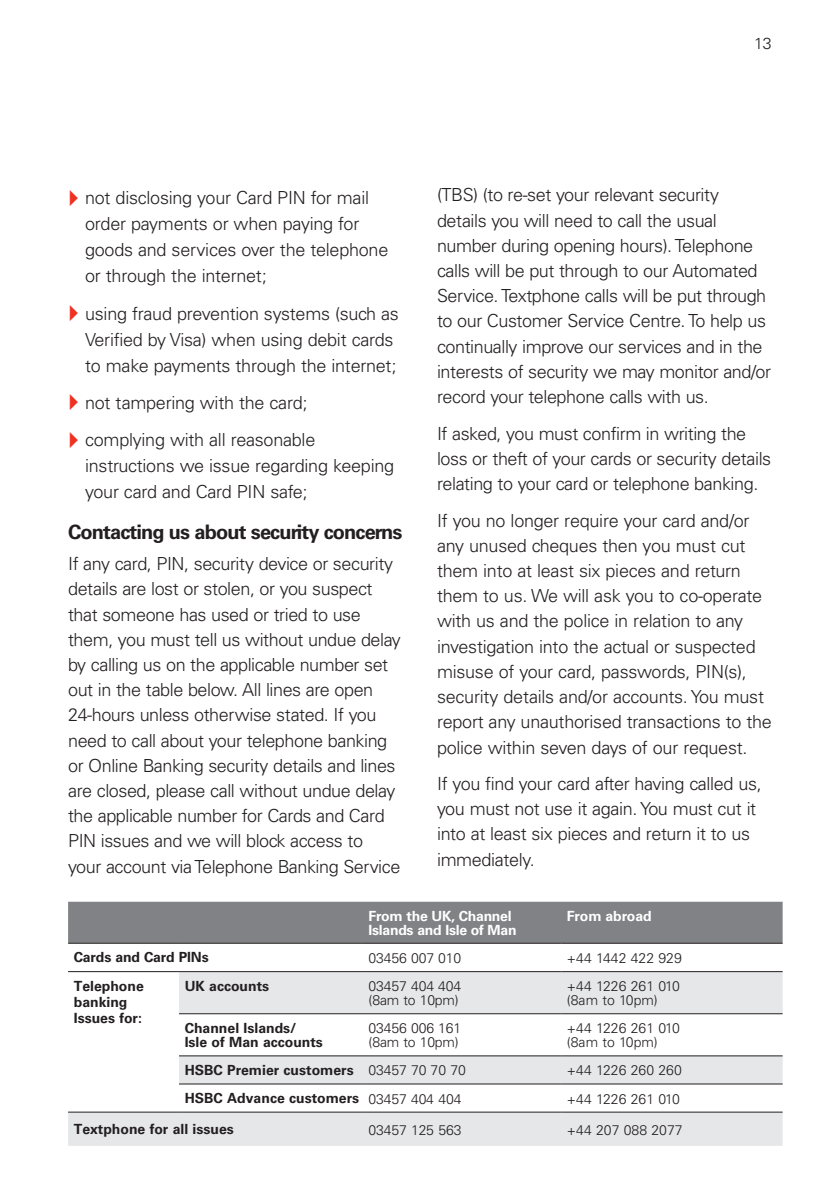
<style>
.page{position:relative;width:840px;height:1191px;background:#fff}
.page>*{position:absolute;margin:0;border:0;box-sizing:border-box;transform-origin:0 0}
.Subheader{font:700 20px "Univers";letter-spacing:-.045em;color:#231f20}
.Body_copy{font:300 18px/25.2px "Univers";letter-spacing:-.025em;color:#231f20}
.t1{font:300 16px "Univers";color:#231f20}
.Body_copy-2{font:300 14px/14px "Univers";letter-spacing:-.01em;color:#231f20}
.Body_copy-3{font:700 14px/16px "Univers";color:#231f20}
.Body_copy-4{font:700 14px/14px "Univers";letter-spacing:-.02em;color:#fff}
</style>
<div class="page">
<div style="left:68px;top:901px;width:714px;height:42px;background:#808285"></div>
<svg style="left:68px;top:972px;width:714px;height:173px;fill:#e6e7e9"></svg>
<hr style="left:179px;top:1055px;width:184px;height:1px;background:#231f20">
<hr style="left:179px;top:1083px;width:184px;height:1px;background:#231f20">
<hr style="left:363px;top:1055px;width:198px;height:1px;background:#231f20">
<hr style="left:363px;top:1083px;width:198px;height:1px;background:#231f20">
<hr style="left:68px;top:1111px;width:111px;height:1px;background:#231f20">
<hr style="left:179px;top:1111px;width:184px;height:1px;background:#231f20">
<hr style="left:363px;top:1111px;width:198px;height:1px;background:#231f20">
<hr style="left:561px;top:1111px;width:221px;height:1px;background:#231f20">
<hr style="left:561px;top:1055px;width:221px;height:1px;background:#231f20">
<hr style="left:561px;top:1083px;width:221px;height:1px;background:#231f20">
<hr style="left:179px;top:971px;width:184px;height:1px;background:#231f20">
<hr style="left:179px;top:1013px;width:184px;height:1px;background:#231f20">
<hr style="left:363px;top:943px;width:198px;height:1px;background:#231f20">
<hr style="left:363px;top:971px;width:198px;height:1px;background:#231f20">
<hr style="left:363px;top:1013px;width:198px;height:1px;background:#231f20">
<hr style="left:561px;top:943px;width:221px;height:1px;background:#231f20">
<hr style="left:561px;top:971px;width:221px;height:1px;background:#231f20">
<hr style="left:561px;top:1013px;width:221px;height:1px;background:#231f20">
<hr style="left:68px;top:943px;width:111px;height:1px;background:#231f20">
<hr style="left:179px;top:943px;width:184px;height:1px;background:#231f20">
<hr style="left:68px;top:971px;width:111px;height:1px;background:#231f20">
<p class="t1" style="left:753px;top:34px;width:19px">13</p>
<p class="Body_copy" style="left:85px;top:185px;width:304px;line-height:26px">not disclosing your Card PIN for mail order payments or when paying for goods and services over the telephone or through the internet;</p>
<p class="Body_copy" style="left:85px;top:300px;width:315px;line-height:26px">using fraud prevention systems (such as<br>Verified by Visa) when using debit cards to make payments through the internet;</p>
<p class="Body_copy" style="left:85px;top:390px;width:224px">not tampering with the card;</p>
<p class="Body_copy" style="left:85px;top:427px;width:310px;line-height:26px">complying with all reasonable instructions we issue regarding keeping your card and Card PIN safe;</p>
<p class="Subheader" style="left:68px;top:520px;width:335px">Contacting us about security concerns</p>
<p class="Body_copy" style="left:68px;top:551px;width:334px">If any card, PIN, security device or security details are lost or stolen, or you suspect that someone has used or tried to use them, you must tell us without undue delay by calling us on the applicable number set out in the table below. All lines are open 24-hours unless otherwise stated. If you need to call about your telephone banking or Online Banking security details and lines are closed, please call without undue delay the applicable number for Cards and Card PIN issues and we will block access to<br>your account via Telephone Banking Service</p>
<p class="Body_copy" style="left:437px;top:182px;width:335px">(TBS) (to re-set your relevant security details you will need to call the usual number during opening hours). Telephone calls will be put through to our Automated Service. Textphone calls will be put through to our Customer Service Centre. To help us continually improve our services and in the interests of security we may monitor and/or record your telephone calls with us.</p>
<p class="Body_copy" style="left:437px;top:421px;width:335px">If asked, you must confirm in writing the loss or theft of your cards or security details relating to your card or telephone banking.</p>
<p class="Body_copy" style="left:437px;top:507px;width:336px">If you no longer require your card and/or any unused cheques then you must cut them into at least six pieces and return them to us. We will ask you to co-operate with us and the police in relation to any investigation into the actual or suspected misuse of your card, passwords, PIN(s), security details and/or accounts. You must report any unauthorised transactions to the police within seven days of our request.</p>
<p class="Body_copy" style="left:437px;top:771px;width:326px">If you find your card after having called us, you must not use it again. You must cut it into at least six pieces and return it to us immediately.</p>
<p class="Body_copy-4" style="left:368px;top:909px;width:149px">From the UK, Channel<br>Islands and Isle of Man</p>
<p class="Body_copy-4" style="left:566px;top:909px;width:86px">From abroad</p>
<p class="Body_copy-3" style="left:74px;top:949px;width:136px">Cards and Card PINs</p>
<p class="Body_copy-2" style="left:368px;top:951px;width:94px">03456 007 010</p>
<p class="Body_copy-2" style="left:566px;top:951px;width:116px">+44 1442 422 929</p>
<p class="Body_copy-3" style="left:74px;top:977px;width:72px">Telephone banking<br>Issues for:</p>
<p class="Body_copy-3" style="left:185px;top:977px;width:86px">UK accounts</p>
<p class="Body_copy-2" style="left:368px;top:979px;width:94px">03457 404 404 (8am to 10pm)</p>
<p class="Body_copy-2" style="left:566px;top:979px;width:114px">+44 1226 261 010 (8am to 10pm)</p>
<p class="Body_copy-3" style="left:185px;top:1021px;width:140px;line-height:14px">Channel Islands/<br>Isle of Man accounts</p>
<p class="Body_copy-2" style="left:368px;top:1021px;width:94px">03456 006 161 (8am to 10pm)</p>
<p class="Body_copy-2" style="left:566px;top:1021px;width:114px">+44 1226 261 010 (8am to 10pm)</p>
<p class="Body_copy-3" style="left:185px;top:1062px;width:170px">HSBC Premier customers</p>
<p class="Body_copy-2" style="left:368px;top:1063px;width:99px">03457 70 70 70</p>
<p class="Body_copy-2" style="left:566px;top:1063px;width:116px">+44 1226 260 260</p>
<p class="Body_copy-3" style="left:185px;top:1090px;width:176px">HSBC Advance customers</p>
<p class="Body_copy-2" style="left:368px;top:1091px;width:95px">03457 404 404</p>
<p class="Body_copy-2" style="left:566px;top:1091px;width:114px">+44 1226 261 010</p>
<p class="Body_copy-3" style="left:74px;top:1121px;width:161px">Textphone for all issues</p>
<p class="Body_copy-2" style="left:368px;top:1122px;width:95px">03457 125 563</p>
<p class="Body_copy-2" style="left:566px;top:1122px;width:117px">+44 207 088 2077</p>
</div>
